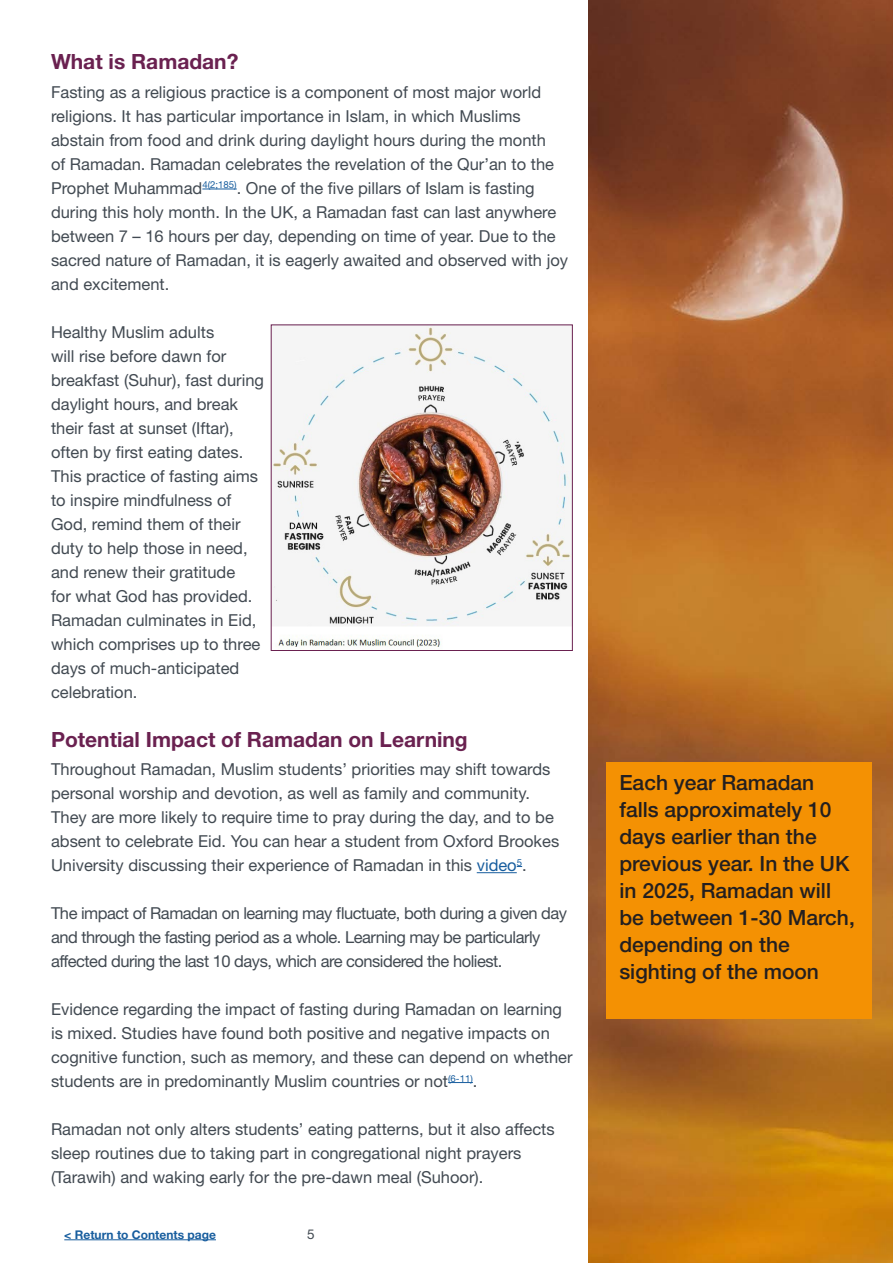
<style>
.page{position:relative;width:893px;height:1263px;background:#fff}
.page>*{position:absolute;margin:0;border:0;box-sizing:border-box;transform-origin:0 0}
.Box_quote{font:500 21px/27px "Helvetica Neue LT Std";color:#231f20}
.Purple_subhead{font:700 21px "Helvetica Neue LT Std";color:#6a2150}
.Body_text{font:16.5px/24px "Helvetica Neue LT Std";color:#424a52}
.Body_text-2{font:16.5px/24px "Helvetica Neue LT Std";letter-spacing:-.03em;color:#424a52}
.t1{font:13.5px "Helvetica Neue LT Std";color:#424a52}
.t2{font:700 12px "Helvetica Neue LT Std";color:#175d9e}
.s1{color:#175d9e}
</style>
<div class="page">
<hr style="left:64px;top:1239px;width:152px;height:1px;background:#175d9e">
<img style="left:589px;top:0;width:304px;height:1263px">
<hr style="left:202px;top:189px;width:35px;height:1px;background:#175d9e">
<hr style="left:477px;top:872px;width:40px;height:1px;background:#175d9e">
<svg style="left:448px;top:1082px;width:25px;height:1px"></svg>
<div style="left:607px;top:762px;width:265px;height:257px;background:#f49103"></div>
<img style="left:273px;top:327px;width:298px;height:320px">
<div style="left:271px;top:325px;width:302px;height:326px;border:1px solid #6a2150"></div>
<p class="Purple_subhead" style="left:51px;top:49px;width:189px">What is Ramadan?</p>
<p class="Body_text" style="left:51px;top:79px;width:519px">Fasting as a religious practice is a component of most major world religions. It has particular importance in Islam, in which Muslims abstain from food and drink during daylight hours during the month<br>of Ramadan. Ramadan celebrates the revelation of the Qur’an to the Prophet Muhammad<sup>4(2;185)</sup>. One of the five pillars of Islam is fasting during this holy month. In the UK, a Ramadan fast can last anywhere between 7 – 16 hours per day, depending on time of year. Due to the sacred nature of Ramadan, it is eagerly awaited and observed with joy and excitement.</p>
<p class="Body_text" style="left:51px;top:319px;width:215px">Healthy Muslim adults<br>will rise before dawn for breakfast (Suhur), fast during daylight hours, and break their fast at sunset (Iftar), often by first eating dates.<br>This practice of fasting aims to inspire mindfulness of<br>God, remind them of their duty to help those in need, and renew their gratitude<br>for what God has provided.<br>Ramadan culminates in Eid, which comprises up to three days of much-anticipated celebration.</p>
<p class="Purple_subhead" style="left:51px;top:726px;width:418px">Potential Impact of Ramadan on Learning</p>
<p class="Body_text" style="left:51px;top:757px;width:510px">Throughout Ramadan, Muslim students’ priorities may shift towards personal worship and devotion, as well as family and community.<br>They are more likely to require time to pray during the day, and to be absent to celebrate Eid. You can hear a student from Oxford Brookes University discussing their experience of Ramadan in this <span class="s1">video</span><sup>5</sup>.</p>
<p class="Body_text-2" style="left:51px;top:901px;width:518px">The impact of Ramadan on learning may fluctuate, both during a given day and through the fasting period as a whole. Learning may be particularly affected during the last 10 days, which are considered the holiest.</p>
<p class="Body_text" style="left:51px;top:997px;width:523px">Evidence regarding the impact of fasting during Ramadan on learning is mixed. Studies have found both positive and negative impacts on cognitive function, such as memory, and these can depend on whether students are in predominantly Muslim countries or not<sup>(6-11)</sup>.</p>
<p class="Body_text" style="left:51px;top:1117px;width:505px">Ramadan not only alters students’ eating patterns, but it also affects sleep routines due to taking part in congregational night prayers (Tarawih) and waking early for the pre-dawn meal (Suhoor).</p>
<p class="t2" style="left:64px;top:1227px;width:153px">&lt; Return to Contents page</p>
<p class="t1" style="left:307px;top:1226px;width:9px">5</p>
<p class="Box_quote" style="left:619px;top:769px;width:237px">Each year Ramadan falls approximately 10 days earlier than the previous year. In the UK in 2025, Ramadan will be between 1-30 March, depending on the sighting of the moon</p>
</div>
